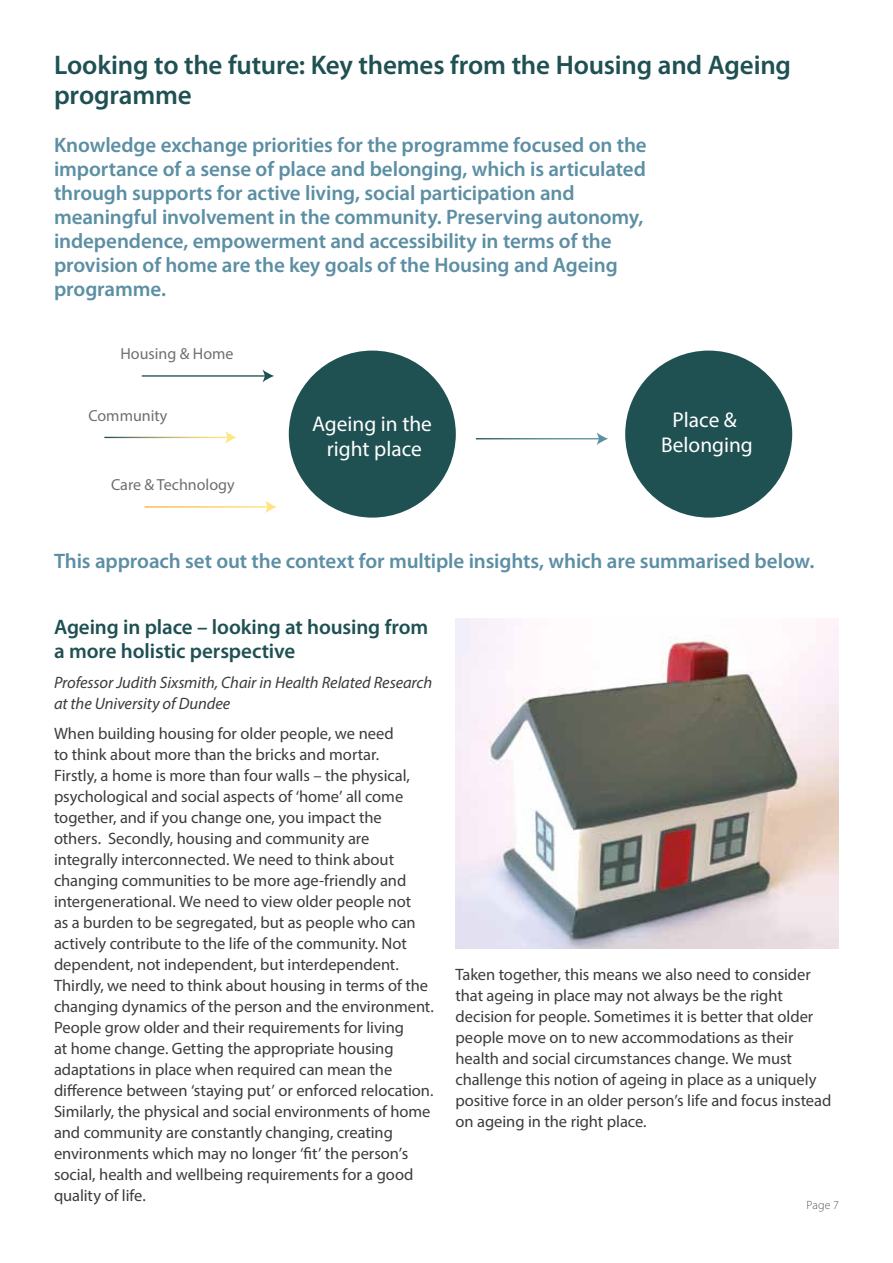
<style>
.page{position:relative;width:893px;height:1263px;background:#fff}
.page>*{position:absolute;margin:0;border:0;box-sizing:border-box;transform-origin:0 0}
.t1{font:600 27px/30px "Myriad Pro";letter-spacing:-.005em;color:#1f5052}
.t2{font:21.45px/25.7px "Myriad Pro";color:#fff;text-align:center}
.t3{font:600 21px/24px "Myriad Pro";letter-spacing:-.005em;color:#5c8fa4}
.t4{font:600 21px/24px "Myriad Pro";letter-spacing:-.005em;color:#1f5052}
.t5{font:16.5px/21px "Myriad Pro";letter-spacing:-.005em;color:#3c3c3b}
.t6{font:italic 16.5px/21px "Myriad Pro";letter-spacing:-.005em;color:#3c3c3b}
.t7{font:16.05px "Myriad Pro";color:#706f6f}
.t8{font:300 12px "Myriad Pro";color:#575756}
</style>
<div class="page">
<div style="left:289px;top:351px;width:167px;height:167px;background:#1f5052;border-radius:50%"></div>
<div style="left:625px;top:351px;width:167px;height:167px;background:#1f5052;border-radius:50%"></div>
<svg style="left:597px;top:432px;width:11px;height:13px"></svg>
<svg style="left:265px;top:500px;width:12px;height:13px"></svg>
<svg style="left:225px;top:431px;width:12px;height:13px"></svg>
<hr style="left:142px;top:375px;width:124px;height:2px;background:#1f5052">
<svg style="left:263px;top:370px;width:11px;height:12px"></svg>
<img style="left:455px;top:619px;width:384px;height:329px">
<h1 class="t1" style="left:54px;top:50px;width:739px">Looking to the future: Key themes from the Housing and Ageing programme</h1>
<p class="t3" style="left:54px;top:132px;width:594px">Knowledge exchange priorities for the programme focused on the importance of a sense of place and belonging, which is articulated through supports for active living, social participation and meaningful involvement in the community. Preserving autonomy, independence, empowerment and accessibility in terms of the provision of home are the key goals of the Housing and Ageing programme.</p>
<p class="t7" style="left:120px;top:343px;width:115px">Housing &amp; Home</p>
<p class="t7" style="left:88px;top:406px;width:81px">Community</p>
<p class="t7" style="left:111px;top:474px;width:125px">Care &amp; Technology</p>
<h2 class="t2" style="left:312px;top:410px;width:121px">Ageing in the right place</h2>
<h2 class="t2" style="left:661px;top:406px;width:93px">Place &amp;<br>Belonging</h2>
<p class="t3" style="left:54px;top:548px;width:762px">This approach set out the context for multiple insights, which are summarised below.</p>
<p class="t4" style="left:54px;top:615px;width:376px">Ageing in place – looking at housing from a more holistic perspective</p>
<p class="t6" style="left:54px;top:672px;width:380px">Professor Judith Sixsmith, Chair in Health Related Research at the University of Dundee</p>
<p class="t5" style="left:54px;top:722px;width:381px">When building housing for older people, we need<br>to think about more than the bricks and mortar.<br>Firstly, a home is more than four walls – the physical, psychological and social aspects of ‘home’ all come together, and if you change one, you impact the<br>others. Secondly, housing and community are integrally interconnected. We need to think about changing communities to be more age-friendly and intergenerational. We need to view older people not<br>as a burden to be segregated, but as people who can actively contribute to the life of the community. Not dependent, not independent, but interdependent.<br>Thirdly, we need to think about housing in terms of the changing dynamics of the person and the environment.<br>People grow older and their requirements for living<br>at home change. Getting the appropriate housing adaptations in place when required can mean the difference between ‘staying put’ or enforced relocation.<br>Similarly, the physical and social environments of home and community are constantly changing, creating environments which may no longer ‘fit’ the person’s social, health and wellbeing requirements for a good quality of life.</p>
<p class="t5" style="left:455px;top:963px;width:377px">Taken together, this means we also need to consider that ageing in place may not always be the right decision for people. Sometimes it is better that older people move on to new accommodations as their health and social circumstances change. We must challenge this notion of ageing in place as a uniquely positive force in an older person’s life and focus instead on ageing in the right place.</p>
<p class="t8" style="left:806px;top:1198px;width:34px">Page 7</p>
</div>
